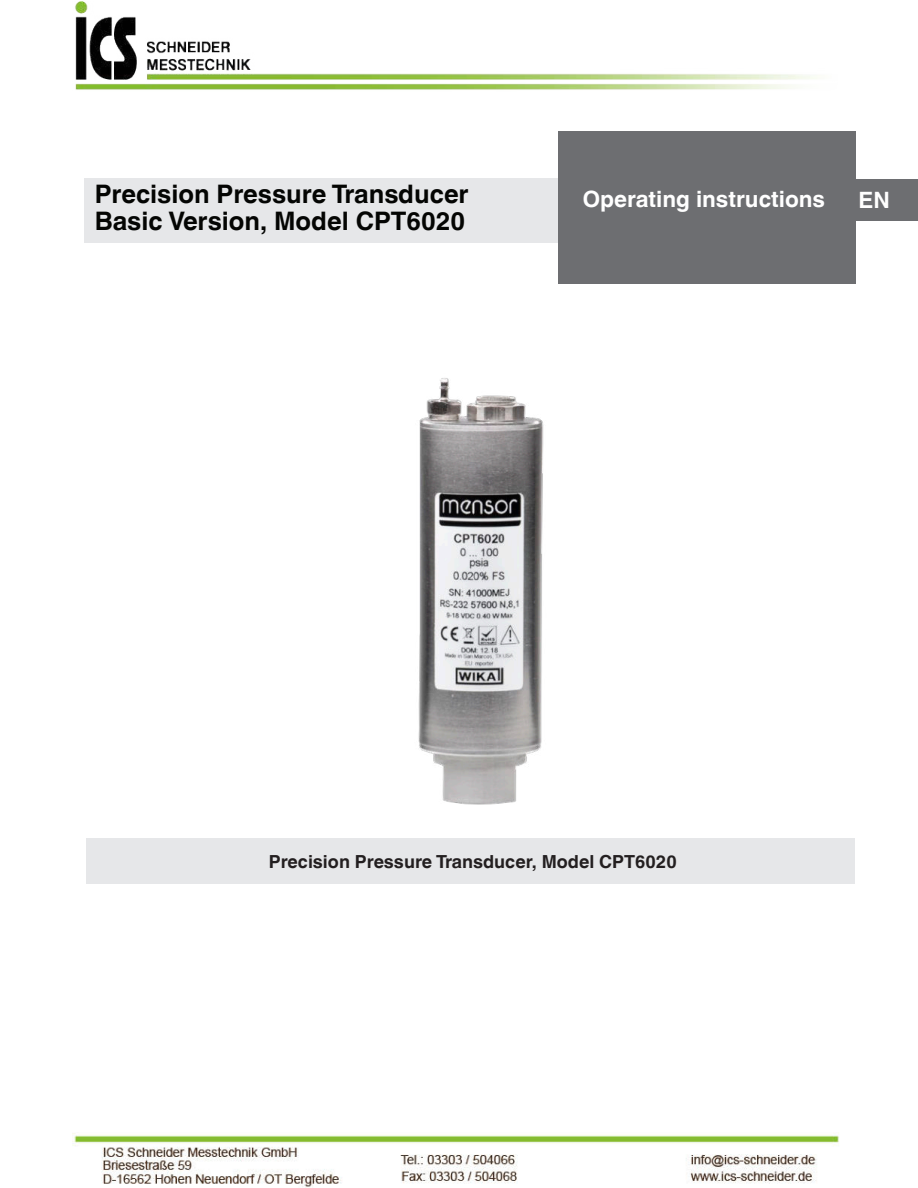
<style>
.page{position:relative;width:918px;height:1188px;background:#fff}
.page>*{position:absolute;margin:0;border:0;box-sizing:border-box;transform-origin:0 0}
.t1{font:700 25.5px/27px "Helvetica World";color:#040503}
.t2{font:700 22.5px "Helvetica World";color:#fff}
.t3{font:700 18px "Helvetica World";color:#231f20}
</style>
<div class="page">
<div style="left:84px;top:179px;width:770px;height:64px;background:#e6e7e9"></div>
<div style="left:854px;top:179px;width:64px;height:41px;background:#6d6e71"></div>
<img style="left:418px;top:378px;width:126px;height:427px">
<div style="left:86px;top:839px;width:769px;height:45px;background:#e6e7e9"></div>
<div style="left:558px;top:131px;width:298px;height:153px;background:#6d6e71"></div>
<img style="left:75px;top:1px;width:742px;height:89px">
<img style="left:72px;top:1132px;width:767px;height:55px">
<p class="t1" style="left:95px;top:183px;width:375px">Precision Pressure Transducer<br>Basic Version, Model CPT6020</p>
<p class="t2" style="left:859px;top:191px;width:33px">EN</p>
<p class="t2" style="left:583px;top:190px;width:244px">Operating instructions</p>
<p class="t3" style="left:269px;top:854px;width:409px">Precision Pressure Transducer, Model CPT6020</p>
</div>
